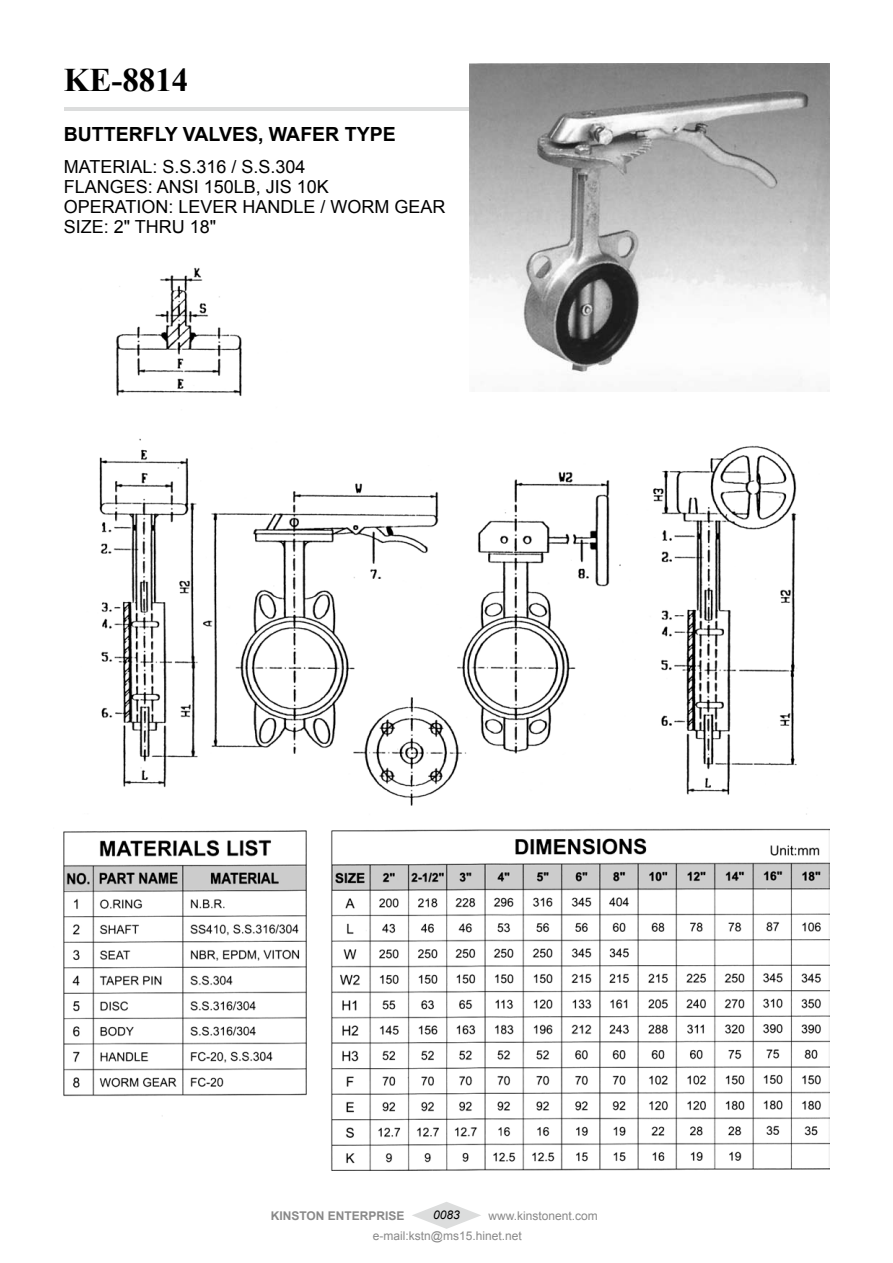
<style>
.page{position:relative;width:893px;height:1263px;background:#fff}
.page>*{position:absolute;margin:0;border:0;box-sizing:border-box;transform-origin:0 0}
.t1{font:700 33px "Times New Roman";color:#000}
.t2{font:700 19.5px "Arial";color:#000}
.t3{font:18px/20.2px "Arial";color:#000}
.t4{font:12px/20.2px "Arial";color:#898989}
.t5{font:700 12px "Arial";color:#898989}
.t6{font:italic 12px "Arial";color:#000}
</style>
<div class="page">
<svg style="left:412px;top:1202px;width:69px;height:27px"></svg>
<img style="left:63px;top:267px;width:766px;height:903px">
<hr style="left:64px;top:108px;width:493px;height:3px;background:#dcdddd">
<img style="left:469px;top:64px;width:360px;height:327px">
<h1 class="t1" style="left:64px;top:57px;width:126px">KE-8814</h1>
<p class="t2" style="left:64px;top:122px;width:333px">BUTTERFLY VALVES, WAFER TYPE</p>
<p class="t3" style="left:64px;top:156px;width:383px">MATERIAL: S.S.316 / S.S.304<br>FLANGES: ANSI 150LB, JIS 10K<br>OPERATION: LEVER HANDLE / WORM GEAR<br>SIZE: 2" THRU 18"</p>
<p class="t6" style="left:433px;top:1207px;width:28px">0083</p>
<p class="t5" style="left:271px;top:1207px;width:135px">KINSTON ENTERPRISE</p>
<p class="t4" style="left:373px;top:1205px;width:226px;text-indent:115px">www.kinstonent.com e-mail:kstn@ms15.hinet.net</p>
</div>
